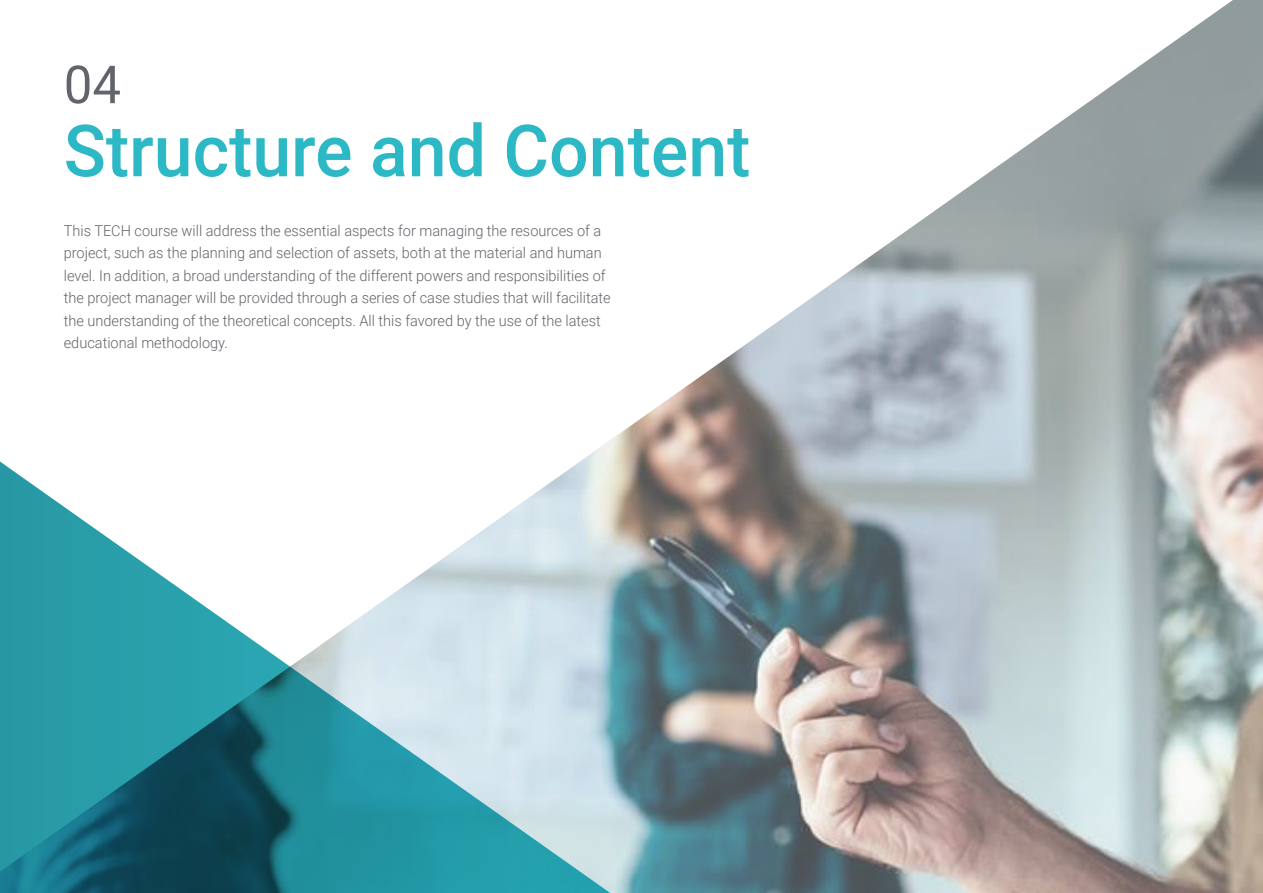
<style>
.page{position:relative;width:1263px;height:893px;background:#fff}
.page>*{position:absolute;margin:0;border:0;box-sizing:border-box;transform-origin:0 0}
.t1{font:500 72px "Roboto";color:#2db8c5}
.t2{font:52.5px "Roboto";color:#61646a}
.t3{font:300 15px/22.5px "Roboto";color:#61646a}
</style>
<div class="page">
<img style="left:602px;top:0;width:661px;height:893px">
<svg style="left:0;top:446px;width:640px;height:447px"></svg>
<h2 class="t2" style="left:64px;top:48px;width:59px">04</h2>
<h1 class="t1" style="left:64px;top:100px;width:688px">Structure and Content</h1>
<p class="t3" style="left:64px;top:218px;width:548px">This TECH course will address the essential aspects for managing the resources of a project, such as the planning and selection of assets, both at the material and human level. In addition, a broad understanding of the different powers and responsibilities of the project manager will be provided through a series of case studies that will facilitate the understanding of the theoretical concepts. All this favored by the use of the latest educational methodology.</p>
</div>
